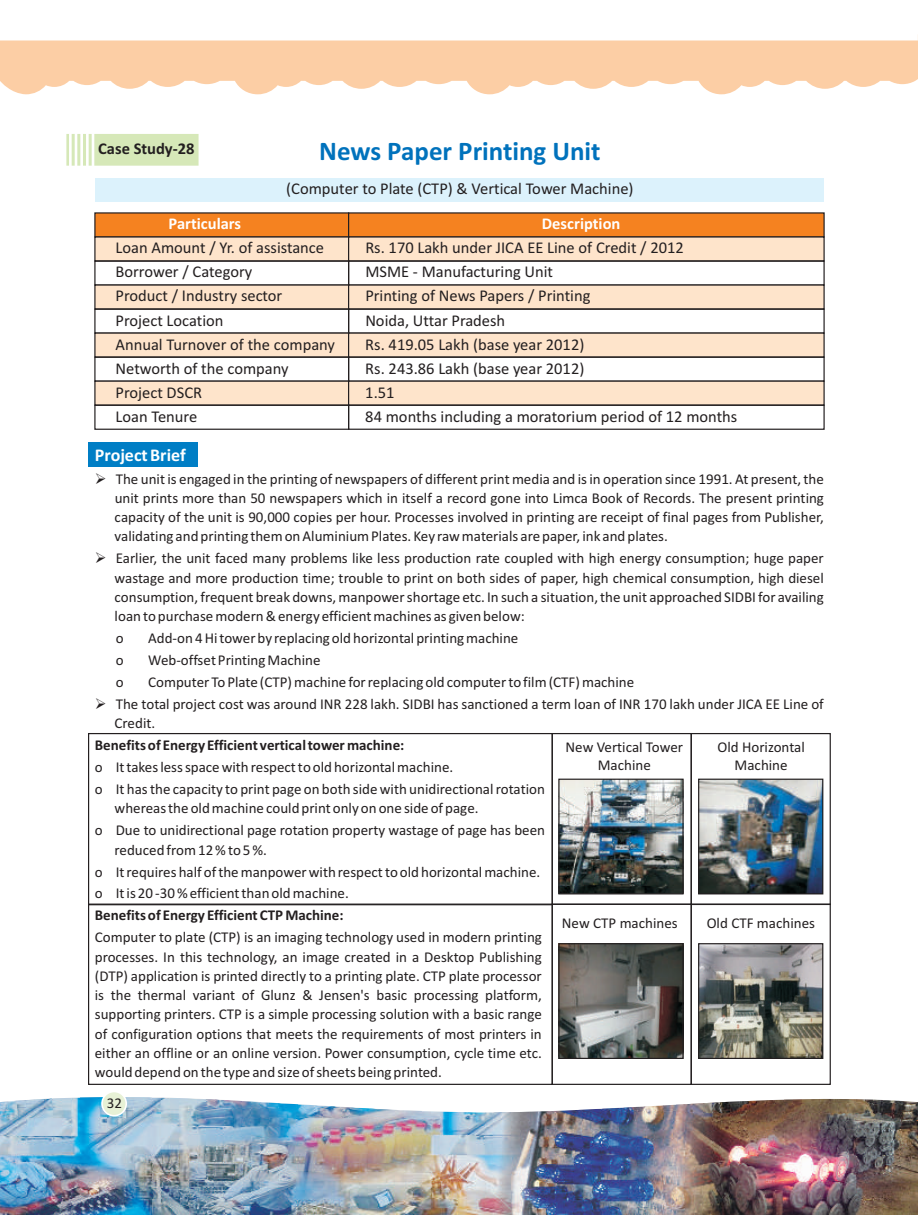
<style>
.page{position:relative;width:918px;height:1215px;background:#fff}
.page>*{position:absolute;margin:0;border:0;box-sizing:border-box;transform-origin:0 0}
.t1{font:700 27px "Calibri";color:#0072bc}
.t2{font:700 18px "Calibri";color:#fff}
.t3{font:16.5px "Calibri";color:#231f20}
.t4{font:700 16.5px "Calibri";color:#fff}
.t5{font:700 16.5px "Calibri";color:#231f20}
.t6{font:15px/19.2px "Calibri";color:#231f20}
.t7{font:700 15px "Calibri";color:#231f20}
</style>
<div class="page">
<svg style="left:66px;top:134px;width:133px;height:32px;background:#daeac0"></svg>
<div style="left:95px;top:178px;width:729px;height:23px;background:#dcf2fc"></div>
<div style="left:94px;top:212px;width:255px;height:26px;background:#f58220"></div>
<div style="left:348px;top:212px;width:477px;height:26px;background:#f58220"></div>
<div style="left:94px;top:236px;width:255px;height:26px;background:#fee4cb;border:1px solid #231f20"></div>
<div style="left:348px;top:236px;width:477px;height:26px;background:#fee4cb;border:1px solid #231f20"></div>
<div style="left:94px;top:260px;width:255px;height:26px;border:1px solid #231f20"></div>
<div style="left:348px;top:260px;width:477px;height:26px;border:1px solid #231f20"></div>
<div style="left:94px;top:284px;width:255px;height:26px;background:#fee4cb;border:1px solid #231f20"></div>
<div style="left:348px;top:284px;width:477px;height:26px;background:#fee4cb;border:1px solid #231f20"></div>
<div style="left:94px;top:308px;width:255px;height:26px;border:1px solid #231f20"></div>
<div style="left:348px;top:308px;width:477px;height:26px;border:1px solid #231f20"></div>
<div style="left:94px;top:332px;width:255px;height:26px;background:#fee4cb;border:1px solid #231f20"></div>
<div style="left:348px;top:332px;width:477px;height:26px;background:#fee4cb;border:1px solid #231f20"></div>
<div style="left:94px;top:357px;width:255px;height:25px;border:1px solid #231f20"></div>
<div style="left:348px;top:357px;width:477px;height:25px;border:1px solid #231f20"></div>
<div style="left:94px;top:381px;width:255px;height:25px;background:#fee4cb;border:1px solid #231f20"></div>
<div style="left:348px;top:381px;width:477px;height:25px;background:#fee4cb;border:1px solid #231f20"></div>
<div style="left:94px;top:405px;width:255px;height:25px;border:1px solid #231f20"></div>
<div style="left:348px;top:405px;width:477px;height:25px;border:1px solid #231f20"></div>
<div style="left:88px;top:443px;width:109px;height:24px;background:#007ec5"></div>
<div style="left:88px;top:733px;width:465px;height:172px;border:1px solid #231f20"></div>
<div style="left:88px;top:904px;width:465px;height:181px;border:1px solid #231f20"></div>
<div style="left:552px;top:904px;width:140px;height:181px;border:1px solid #231f20"></div>
<div style="left:691px;top:904px;width:140px;height:181px;border:1px solid #231f20"></div>
<div style="left:552px;top:733px;width:140px;height:172px;border:1px solid #231f20"></div>
<div style="left:691px;top:733px;width:140px;height:172px;border:1px solid #231f20"></div>
<img style="left:560px;top:781px;width:122px;height:111px">
<div style="left:558px;top:779px;width:126px;height:115px;border:1px solid #231f20"></div>
<img style="left:700px;top:781px;width:121px;height:111px">
<div style="left:698px;top:779px;width:125px;height:115px;border:1px solid #231f20"></div>
<img style="left:560px;top:945px;width:122px;height:112px">
<div style="left:558px;top:943px;width:126px;height:116px;border:1px solid #231f20"></div>
<img style="left:700px;top:945px;width:121px;height:112px">
<div style="left:698px;top:943px;width:125px;height:116px;border:1px solid #231f20"></div>
<svg style="left:0;top:40px;width:917px;height:54px;fill:#fccea5"></svg>
<img style="left:0;top:1097px;width:493px;height:118px">
<img style="left:493px;top:1104px;width:184px;height:111px">
<img style="left:677px;top:1098px;width:240px;height:117px">
<svg style="left:101px;top:1091px;width:26px;height:26px"></svg>
<div style="left:103px;top:1092px;width:22px;height:23px;background:#e7f1d6;border-radius:50%"></div>
<svg style="left:917px;top:35px;width:1px;height:45px"></svg>
<img style="left:917px;top:1102px;width:1px;height:113px">
<p class="t5" style="left:98px;top:142px;width:98px">Case Study-28</p>
<h1 class="t1" style="left:319px;top:140px;width:283px">News Paper Printing Unit</h1>
<p class="t3" style="left:286px;top:181px;width:349px">(Computer to Plate (CTP) &amp; Vertical Tower Machine)</p>
<p class="t4" style="left:169px;top:217px;width:74px">Particulars</p>
<p class="t4" style="left:542px;top:217px;width:80px">Description</p>
<p class="t3" style="left:116px;top:241px;width:210px">Loan Amount / Yr. of assistance</p>
<p class="t3" style="left:365px;top:241px;width:320px">Rs. 170 Lakh under JICA EE Line of Credit / 2012</p>
<p class="t3" style="left:116px;top:265px;width:138px">Borrower / Category</p>
<p class="t3" style="left:365px;top:265px;width:189px">MSME - Manufacturing Unit</p>
<p class="t3" style="left:116px;top:289px;width:168px">Product / Industry sector</p>
<p class="t3" style="left:365px;top:289px;width:227px">Printing of News Papers / Printing</p>
<p class="t3" style="left:116px;top:313px;width:110px">Project Location</p>
<p class="t3" style="left:365px;top:313px;width:141px">Noida, Uttar Pradesh</p>
<p class="t3" style="left:116px;top:337px;width:221px">Annual Turnover of the company</p>
<p class="t3" style="left:365px;top:337px;width:221px">Rs. 419.05 Lakh (base year 2012)</p>
<p class="t3" style="left:116px;top:362px;width:175px">Networth of the company</p>
<p class="t3" style="left:365px;top:362px;width:221px">Rs. 243.86 Lakh (base year 2012)</p>
<p class="t3" style="left:116px;top:386px;width:88px">Project DSCR</p>
<p class="t3" style="left:365px;top:386px;width:31px">1.51</p>
<p class="t3" style="left:116px;top:410px;width:83px">Loan Tenure</p>
<p class="t3" style="left:365px;top:410px;width:374px">84 months including a moratorium period of 12 months</p>
<p class="t2" style="left:95px;top:447px;width:92px">Project Brief</p>
<p class="t6" style="left:115px;top:470px;width:711px;text-align:justify">The unit is engaged in the printing of newspapers of different print media and is in operation since 1991. At present,the unit prints more than 50 newspapers which in itself a record gone into Limca Book of Records. The present printing capacity of the unit is 90,000 copies per hour. Processes involved in printing are receipt of final pages from Publisher, validating and printing them on Aluminium Plates. Key raw materials are paper, ink and plates.</p>
<p class="t6" style="left:115px;top:550px;width:711px;text-align:justify">Earlier, the unit faced many problems like less production rate coupled with high energy consumption; huge paper wastage and more production time; trouble to print on both sides of paper, high chemical consumption, high diesel consumption, frequent break downs, manpower shortage etc. In such a situation, the unit approached SIDBI for availing loan to purchase modern &amp; energy efficient machines as given below:</p>
<p class="t6" style="left:116px;top:630px;width:9px">o</p>
<p class="t6" style="left:148px;top:630px;width:372px">Add‐on 4 Hi tower by replacing old horizontal printing machine</p>
<p class="t6" style="left:116px;top:652px;width:9px">o</p>
<p class="t6" style="left:148px;top:652px;width:174px">Web‐offset Printing Machine</p>
<p class="t6" style="left:116px;top:674px;width:9px">o</p>
<p class="t6" style="left:116px;top:672px;width:710px;line-height:21.9px;text-indent:32px">Computer To Plate (CTP) machine for replacing old computer to film (CTF) machine<br>The total project cost was around INR 228 lakh. SIDBI has sanctioned a term loan of INR 170 lakh under JICA EE Line of</p>
<p class="t6" style="left:115px;top:715px;width:42px">Credit.</p>
<p class="t7" style="left:95px;top:739px;width:311px">Benefits of Energy Efficient vertical tower machine:</p>
<p class="t6" style="left:95px;top:757px;width:452px;line-height:21.9px">o It takes less space with respect to old horizontal machine.<br>o It has the capacity to print page on both side with unidirectional rotation</p>
<p class="t6" style="left:95px;top:799px;width:452px;line-height:21.9px;text-indent:20px">whereas the old machine could print only on one side of page.<br>o Due to unidirectional page rotation property wastage of page has been</p>
<p class="t6" style="left:95px;top:840px;width:447px;line-height:21.9px;text-indent:20px">reduced from 12 % to 5 %.<br>o It requires half of the manpower with respect to old horizontal machine. o It is 20 -30 % efficient than old machine.</p>
<p class="t7" style="left:95px;top:909px;width:250px">Benefits of Energy Efficient CTP Machine:</p>
<p class="t6" style="left:95px;top:929px;width:449px;text-align:justify">Computer to plate (CTP) is an imaging technology used in modern printing processes. In this technology, an image created in a Desktop Publishing (DTP) application is printed directly to a printing plate. CTP plate processor is the thermal variant of Glunz &amp; Jensen's basic processing platform, supporting printers. CTP is a simple processing solution with a basic range of configuration options that meets the requirements of most printers in either an offline or an online version. Power consumption, cycle time etc. would depend on the type and size of sheets being printed.</p>
<p class="t6" style="left:566px;top:739px;width:119px;line-height:18.3px;text-align:center">New Vertical Tower<br>Machine</p>
<p class="t6" style="left:718px;top:739px;width:89px;line-height:18.3px;text-align:center">Old Horizontal<br>Machine</p>
<p class="t6" style="left:562px;top:915px;width:117px">New CTP machines</p>
<p class="t6" style="left:707px;top:915px;width:110px">Old CTF machines</p>
<p class="t6" style="left:107px;top:1095px;width:17px">32</p>
</div>
